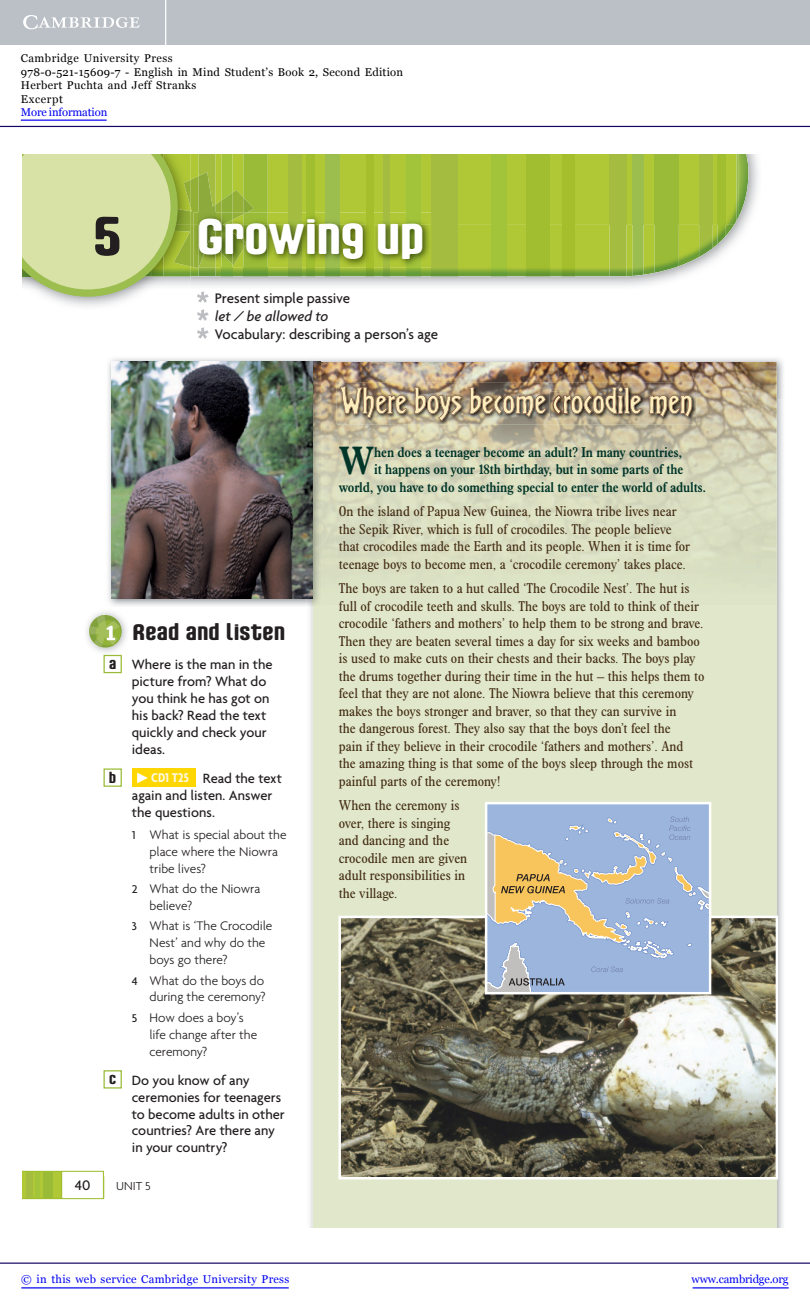
<style>
.page{position:relative;width:810px;height:1305px;background:#fff}
.page>*{position:absolute;margin:0;border:0;box-sizing:border-box;transform-origin:0 0}
.t1{font:500 55px "Fono";color:#231f20}
.t2{font:500 50px "Fono";letter-spacing:-.01em;color:#fff}
.t3{font:500 condensed 40px "Plantin Headline";color:#003528}
.t4{font:500 22.5px "Fono";letter-spacing:.01em;color:#231f20}
.t5{font:500 15px "Agenda";color:#231f20}
.t6{font:italic 500 15px "Agenda";letter-spacing:-.015em;color:#231f20}
.t7{font:500 15px "Fono";color:#231f20}
.t8{font:500 14.5px/16.9px "Agenda";color:#231f20}
.t9{font:300 condensed 14.38px/17.5px "Plantin Headline";color:#442d15}
.t10{font:500 condensed 14.38px "Plantin Headline";letter-spacing:-.01em;color:#003528}
.t11{font:300 13.38px/16.9px "Agenda";color:#231f20}
.t12{font:300 12.5px "Agenda";color:#231f20}
.t13{font:11.25px/13.5px "Georgia";letter-spacing:.03em;color:#000}
.t14{font:11.25px "Georgia";letter-spacing:.025em;color:#0000f1}
.t15{font:11.25px "Georgia";letter-spacing:-.015em;color:#0000f1}
.t16{font:11.25px "Georgia";letter-spacing:-.01em;color:#0000f1}
.s1{font-family:"Fono";font-size:15px}
.s2{font-weight:700;font-stretch:condensed;font-size:13.75px;color:#fef8dd}
.s3{font-weight:500;font-size:12.12px}
</style>
<div class="page">
<svg style="left:22px;top:1171px;width:39px;height:28px"></svg>
<div style="left:61px;top:1171px;width:43px;height:28px;border:1px solid #a0be2f"></div>
<img style="left:321px;top:358px;width:462px;height:42px">
<img style="left:777px;top:400px;width:6px;height:827px">
<div style="left:313px;top:362px;width:464px;height:865px;background:#e0e7ca"></div>
<img style="left:321px;top:362px;width:456px;height:213px">
<img style="left:190px;top:276px;width:486px;height:10px">
<img style="left:190px;top:225px;width:544px;height:51px">
<img style="left:190px;top:154px;width:547px;height:71px">
<img style="left:739px;top:154px;width:10px;height:63px">
<img style="left:737px;top:154px;width:2px;height:67px">
<img style="left:717px;top:154px;width:8px;height:90px">
<img style="left:699px;top:154px;width:14px;height:103px">
<img style="left:654px;top:154px;width:25px;height:119px">
<img style="left:633px;top:154px;width:11px;height:122px">
<img style="left:610px;top:154px;width:17px;height:122px">
<img style="left:562px;top:154px;width:12px;height:122px">
<div style="left:527px;top:154px;width:23px;height:122px;background:#a0be2f"></div>
<div style="left:492px;top:154px;width:15px;height:122px;background:#a1c43a"></div>
<div style="left:432px;top:154px;width:25px;height:122px;background:#a4bd41"></div>
<img style="left:406px;top:154px;width:14px;height:122px">
<svg style="left:383px;top:268px;width:7px;height:8px"></svg>
<img style="left:383px;top:154px;width:7px;height:59px">
<svg style="left:367px;top:268px;width:7px;height:8px"></svg>
<img style="left:367px;top:154px;width:7px;height:59px">
<img style="left:325px;top:154px;width:14px;height:122px">
<svg style="left:306px;top:268px;width:8px;height:8px"></svg>
<img style="left:306px;top:154px;width:8px;height:59px">
<img style="left:288px;top:154px;width:14px;height:122px">
<img style="left:243px;top:154px;width:25px;height:122px">
<svg style="left:222px;top:268px;width:10px;height:8px"></svg>
<img style="left:222px;top:154px;width:10px;height:22px">
<img style="left:199px;top:268px;width:17px;height:8px">
<img style="left:199px;top:154px;width:17px;height:18px">
<svg style="left:197px;top:291px;width:12px;height:12px"></svg>
<svg style="left:197px;top:309px;width:12px;height:12px"></svg>
<svg style="left:197px;top:327px;width:12px;height:12px"></svg>
<img style="left:86px;top:611px;width:41px;height:44px">
<svg style="left:89px;top:615px;width:33px;height:33px"></svg>
<img style="left:88px;top:614px;width:26px;height:33px">
<svg style="left:89px;top:615px;width:32px;height:32px"></svg>
<div style="left:104px;top:655px;width:18px;height:18px;border:1px solid #99bb37"></div>
<div style="left:104px;top:768px;width:18px;height:19px;border:1px solid #99bb37"></div>
<div style="left:132px;top:769px;width:64px;height:18px;background:#fed702"></div>
<svg style="left:137px;top:773px;width:11px;height:10px"></svg>
<div style="left:104px;top:1070px;width:18px;height:19px;border:1px solid #99bb37"></div>
<img style="left:190px;top:225px;width:241px;height:43px">
<img style="left:190px;top:176px;width:53px;height:49px">
<img style="left:243px;top:197px;width:11px;height:16px">
<img style="left:222px;top:193px;width:10px;height:20px">
<img style="left:199px;top:172px;width:17px;height:41px">
<img style="left:243px;top:213px;width:188px;height:12px">
<img style="left:383px;top:225px;width:7px;height:42px">
<svg style="left:383px;top:213px;width:7px;height:12px"></svg>
<img style="left:367px;top:259px;width:7px;height:8px">
<img style="left:306px;top:225px;width:8px;height:42px">
<svg style="left:306px;top:213px;width:8px;height:12px"></svg>
<img style="left:193px;top:213px;width:50px;height:54px">
<svg style="left:243px;top:241px;width:3px;height:8px"></svg>
<img style="left:222px;top:225px;width:10px;height:39px">
<svg style="left:222px;top:213px;width:10px;height:12px"></svg>
<svg style="left:342px;top:213px;width:32px;height:46px"></svg>
<img style="left:48px;top:154px;width:142px;height:153px">
<img style="left:178px;top:206px;width:12px;height:60px">
<img style="left:184px;top:180px;width:6px;height:26px">
<svg style="left:22px;top:154px;width:156px;height:143px;background:#cfdb9c"></svg>
<img style="left:341px;top:919px;width:434px;height:257px">
<div style="left:338px;top:916px;width:440px;height:263px;border:2px solid #fff"></div>
<div style="left:486px;top:803px;width:224px;height:190px;background:#9bb5dd"></div>
<svg style="left:488px;top:816px;width:220px;height:175px"></svg>
<div style="left:485px;top:802px;width:226px;height:192px;border:2px solid #fff"></div>
<img style="left:108px;top:358px;width:199px;height:248px">
<img style="left:307px;top:358px;width:14px;height:249px">
<img style="left:313px;top:605px;width:8px;height:2px">
<img style="left:313px;top:362px;width:8px;height:243px">
<img style="left:112px;top:362px;width:201px;height:237px">
<img style="left:337px;top:383px;width:359px;height:41px">
<img style="left:340px;top:386px;width:352px;height:35px">
<hr style="left:0;top:1263px;width:810px;height:1px;background:#150666">
<hr style="left:693px;top:1287px;width:96px;height:1px;background:#0000f1">
<div style="left:0;top:0;width:810px;height:45px;background:#bac0c6"></div>
<svg style="left:23px;top:15px;width:117px;height:14px"></svg>
<hr style="left:165px;top:0;width:1px;height:45px;background:#fff">
<hr style="left:0;top:126px;width:810px;height:1px;background:#150666">
<hr style="left:21px;top:1287px;width:268px;height:1px;background:#0000f1">
<hr style="left:21px;top:120px;width:86px;height:1px;background:#0000f1">
<p class="t13" style="left:21px;top:51px;width:384px">Cambridge University Press<br>978-0-521-15609-7 - English in Mind Student’s Book 2, Second Edition Herbert Puchta and Jeff Stranks<br>Excerpt</p>
<p class="t16" style="left:21px;top:106px;width:88px">More information</p>
<h1 class="t1" style="left:93px;top:204px;width:30px">5</h1>
<h2 class="t2" style="left:197px;top:207px;width:229px">Growin up</h2>
<p class="t5" style="left:215px;top:292px;width:137px">Present simple passive</p>
<p class="t6" style="left:215px;top:310px;width:115px">let / be allowed to</p>
<p class="t5" style="left:215px;top:328px;width:225px">Vocabulary: describing a person’s age</p>
<h3 class="t4" style="left:133px;top:619px;width:154px">Read and listen</h3>
<p class="t8" style="left:132px;top:657px;width:142px;text-indent:-23px"><span class="s1">a</span> Where is the man in the picture from? What do you think he has got on his back? Read the text quickly and check your ideas.</p>
<p class="t7" style="left:109px;top:770px;width:9px">b</p>
<p class="t8" style="left:132px;top:771px;width:152px;text-indent:19px"><span class="s2">CD1 T25</span> Read the text again and listen. Answer the questions.</p>
<p class="t11" style="left:150px;top:827px;width:138px;text-indent:-18px"><span class="s3">1</span> What is special about the place where the Niowra tribe lives?</p>
<p class="t11" style="left:150px;top:881px;width:112px;text-indent:-18px"><span class="s3">2</span> What do the Niowra believe?</p>
<p class="t11" style="left:150px;top:919px;width:124px;text-indent:-18px"><span class="s3">3</span> What is ‘The Crocodile<br>Nest’ and why do the boys go there?</p>
<p class="t11" style="left:132px;top:973px;width:135px;text-align:right"><span class="s3">4</span> What do the boys do during the ceremony?</p>
<p class="t11" style="left:150px;top:1010px;width:109px;text-indent:-18px"><span class="s3">5</span> How does a boy’s life change after the ceremony?</p>
<p class="t8" style="left:132px;top:1073px;width:155px;text-indent:-23px"><span class="s1">c</span> Do you know of any ceremonies for teenagers to become adults in other countries? Are there any in your country?</p>
<p class="t5" style="left:75px;top:1179px;width:17px">40</p>
<p class="t12" style="left:116px;top:1181px;width:36px">UNIT 5</p>
<h3 class="t3" style="left:339px;top:445px;width:37px">W</h3>
<p class="t10" style="left:374px;top:446px;width:309px">hen does a teenager become an adult? In many countries,</p>
<p class="t10" style="left:374px;top:464px;width:311px">it happens on your 18th birthday, but in some parts of the</p>
<p class="t10" style="left:339px;top:481px;width:369px">world, you have to do something special to enter the world of adults.</p>
<p class="t9" style="left:339px;top:503px;width:353px">On the island of Papua New Guinea, the Niowra tribe lives near the Sepik River, which is full of crocodiles. The people believe that crocodiles made the Earth and its people. When it is time for teenage boys to become men, a ‘crocodile ceremony’ takes place.</p>
<p class="t9" style="left:339px;top:581px;width:367px">The boys are taken to a hut called ‘The Crocodile Nest’. The hut is full of crocodile teeth and skulls. The boys are told to think of their crocodile ‘fathers and mothers’ to help them to be strong and brave.<br>Then they are beaten several times a day for six weeks and bamboo is used to make cuts on their chests and their backs. The boys play the drums together during their time in the hut – this helps them to feel that they are not alone. The Niowra believe that this ceremony makes the boys stronger and braver, so that they can survive in<br>the dangerous forest. They also say that the boys don’t feel the<br>pain if they believe in their crocodile ‘fathers and mothers’. And<br>the amazing thing is that some of the boys sleep through the most painful parts of the ceremony!</p>
<p class="t9" style="left:339px;top:798px;width:130px">When the ceremony is over, there is singing and dancing and the crocodile men are given adult responsibilities in the village.</p>
<p class="t14" style="left:21px;top:1272px;width:269px">© in this web service Cambridge University Press</p>
<p class="t15" style="left:692px;top:1272px;width:99px">www.cambridge.org</p>
</div>
